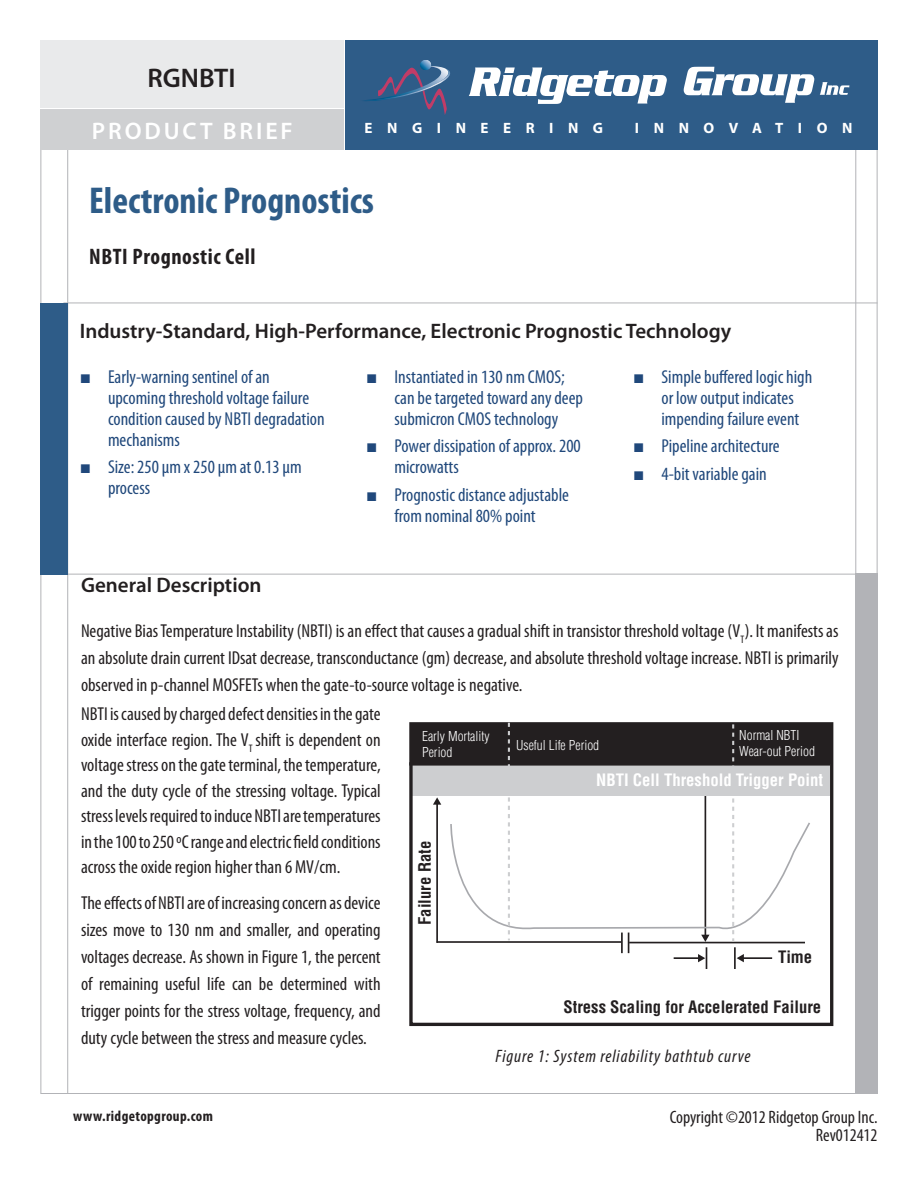
<style>
.page{position:relative;width:918px;height:1188px;background:#fff}
.page>*{position:absolute;margin:0;border:0;box-sizing:border-box;transform-origin:0 0}
.t1{font:700 condensed 37.5px "Myriad Pro";color:#2e5c88}
.t2{font:600 27px "Myriad Pro";color:#231f20}
.t3{font:600 24px "Myriad Pro";letter-spacing:.12em;color:#fff}
.Paragraph_Style_2{font:700 condensed 22.5px "Myriad Pro";letter-spacing:.025em;color:#231f20}
.Front_Heading{font:600 21px "Myriad Pro";color:#231f20}
.Heading__Datasheet{font:600 21px "Myriad Pro";color:#231f20}
.Body__B{font:condensed 18.75px/27px "Myriad Pro";color:#231f20;text-align:justify}
.t4{font:condensed 18.75px/21px "Myriad Pro";color:#20487b}
.t5{font:condensed 18px/18px "Myriad Pro";color:#231f20;text-align:right}
.Figure{font:italic condensed 18px "Myriad Pro";letter-spacing:.05em;color:#231f20}
.t6{font:700 condensed 16.65px "Helvetica";color:#231f20}
.t7{font:700 condensed 16.65px "Helvetica";color:#fff}
.t8{font:700 condensed 15px "Myriad Pro";letter-spacing:.025em;color:#231f20}
.t9{font:700 15px "Myriad Pro";letter-spacing:.97em;color:#fff}
.t10{font:300 condensed 13.35px/16px "Helvetica";color:#fff}
.s1{font-family:"Arial Narrow";font-stretch:normal}
</style>
<div class="page">
<hr style="left:877px;top:150px;width:1px;height:920px;background:#b2b3b7">
<hr style="left:855px;top:150px;width:1px;height:911px;background:#b2b3b7">
<hr style="left:62px;top:574px;width:801px;height:1px;background:#b2b3b7">
<hr style="left:40px;top:150px;width:1px;height:944px;background:#b2b3b7">
<hr style="left:67px;top:150px;width:1px;height:944px;background:#b2b3b7">
<hr style="left:63px;top:303px;width:815px;height:1px;background:#b2b3b7">
<hr style="left:40px;top:1093px;width:838px;height:1px;background:#b2b3b7">
<div style="left:40px;top:303px;width:28px;height:272px;background:#2e5c88"></div>
<div style="left:855px;top:574px;width:23px;height:520px;background:#b2b3b7"></div>
<div style="left:345px;top:40px;width:533px;height:110px;background:#2e5c88"></div>
<div style="left:40px;top:40px;width:304px;height:68px;background:#e9eaeb"></div>
<div style="left:40px;top:109px;width:304px;height:41px;background:#cfd0d2"></div>
<hr style="left:705px;top:776px;width:1px;height:160px;background:#231f20">
<div style="left:412px;top:766px;width:418px;height:30px;background:#cdced0"></div>
<div style="left:411px;top:724px;width:421px;height:39px;background:#231f20"></div>
<hr style="left:436px;top:803px;width:2px;height:140px;background:#231f20">
<svg style="left:433px;top:797px;width:8px;height:8px"></svg>
<hr style="left:437px;top:941px;width:184px;height:2px;background:#231f20">
<hr style="left:629px;top:942px;width:176px;height:1px;background:#231f20">
<hr style="left:734px;top:947px;width:2px;height:22px;background:#231f20">
<hr style="left:674px;top:957px;width:25px;height:2px;background:#231f20">
<svg style="left:698px;top:943px;width:12px;height:26px"></svg>
<hr style="left:743px;top:957px;width:29px;height:2px;background:#231f20">
<svg style="left:737px;top:954px;width:7px;height:8px"></svg>
<svg style="left:449px;top:821px;width:361px;height:121px"></svg>
<div style="left:409px;top:722px;width:424px;height:304px;border:3px solid #231f20"></div>
<svg style="left:409px;top:762px;width:421px;height:4px;fill:#231f20"></svg>
<svg style="left:508px;top:723px;width:2px;height:217px"></svg>
<svg style="left:732px;top:724px;width:2px;height:217px"></svg>
<hr style="left:621px;top:933px;width:2px;height:20px;background:#231f20">
<svg style="left:628px;top:933px;width:1px;height:20px"></svg>
<svg style="left:363px;top:60px;width:87px;height:55px"></svg>
<svg style="left:469px;top:67px;width:198px;height:37px"></svg>
<svg style="left:820px;top:82px;width:29px;height:13px"></svg>
<svg style="left:684px;top:67px;width:130px;height:36px"></svg>
<p class="t2" style="left:147px;top:61px;width:90px">RGNBTI</p>
<p class="t3" style="left:92px;top:115px;width:202px">PRODUCT BRIEF</p>
<p class="t9" style="left:365px;top:118px;width:240px">ENGINEERING</p>
<p class="t9" style="left:635px;top:118px;width:219px">INNOVATION</p>
<p class="t1" style="left:89px;top:177px;width:286px">Electronic Prognostics</p>
<p class="Paragraph_Style_2" style="left:89px;top:242px;width:168px">NBTI Prognostic Cell</p>
<p class="Front_Heading" style="left:80px;top:318px;width:653px">Industry-Standard, High-Performance, Electronic Prognostic Technology</p>
<p class="t4" style="left:108px;top:366px;width:218px;text-indent:-27px"><span class="s1">■</span> Early-warning sentinel of an upcoming threshold voltage failure condition caused by NBTI degradation mechanisms</p>
<p class="t4" style="left:108px;top:456px;width:195px;text-indent:-27px"><span class="s1">■</span> Size: 250 μm x 250 μm at 0.13 μm process</p>
<p class="t4" style="left:395px;top:366px;width:190px;text-indent:-27px"><span class="s1">■</span> Instantiated in 130 nm CMOS; can be targeted toward any deep submicron CMOS technology</p>
<p class="t4" style="left:395px;top:435px;width:188px;text-indent:-27px"><span class="s1">■</span> Power dissipation of approx. 200 microwatts</p>
<p class="t4" style="left:368px;top:484px;width:203px;text-align:center"><span class="s1">■</span> Prognostic distance adjustable from nominal 80% point</p>
<p class="t4" style="left:662px;top:366px;width:152px;text-indent:-27px"><span class="s1">■</span> Simple buffered logic high or low output indicates impending failure event</p>
<p class="t4" style="left:634px;top:435px;width:147px"><span class="s1">■</span> Pipeline architecture</p>
<p class="t4" style="left:634px;top:463px;width:134px"><span class="s1">■</span> 4-bit variable gain</p>
<p class="Heading__Datasheet" style="left:81px;top:571px;width:182px">General Description</p>
<p class="Body__B" style="left:81px;top:617px;width:759px">Negative Bias Temperature Instability (NBTI) is an effect that causes a gradual shift in transistor threshold voltage (V<sub>T</sub>). It manifests as an absolute drain current IDsat decrease, transconductance (gm) decrease, and absolute threshold voltage increase. NBTI is primarily observed in p-channel MOSFETs when the gate-to-source voltage is negative.</p>
<p class="Body__B" style="left:81px;top:701px;width:301px;line-height:25.5px">NBTI is caused by charged defect densities in the gate oxide interface region. The V<sub>T</sub> shift is dependent on voltage stress on the gate terminal, the temperature, and the duty cycle of the stressing voltage. Typical stress levels required to induce NBTI are temperatures in the 100 to 250 ºC range and electric field conditions across the oxide region higher than 6 MV/cm.</p>
<p class="Body__B" style="left:81px;top:889px;width:301px">The effects of NBTI are of increasing concern as device sizes move to 130 nm and smaller, and operating voltages decrease. As shown in Figure 1, the percent of remaining useful life can be determined with trigger points for the stress voltage, frequency, and duty cycle between the stress and measure cycles.</p>
<p class="t10" style="left:422px;top:728px;width:69px">Early Mortality<br>Period</p>
<p class="t10" style="left:739px;top:727px;width:77px">Normal NBTI<br>Wear-out Period</p>
<p class="t7" style="left:596px;top:770px;width:228px">NBTI Cell Threshold Trigger Point</p>
<p class="t10" style="left:516px;top:737px;width:85px">Useful Life Period</p>
<p class="t6" style="left:414px;top:925px;width:85px;rotate:-90deg">Failure Rate</p>
<p class="t6" style="left:778px;top:946px;width:36px">Time</p>
<p class="t6" style="left:563px;top:997px;width:259px">Stress Scaling for Accelerated Failure</p>
<p class="Figure" style="left:496px;top:1045px;width:257px">Figure 1: System reliability bathtub curve</p>
<p class="t8" style="left:73px;top:1107px;width:141px">www.ridgetopgroup.com</p>
<p class="t5" style="left:670px;top:1108px;width:209px">Copyright ©2012 Ridgetop Group Inc.<br>Rev012412</p>
</div>
